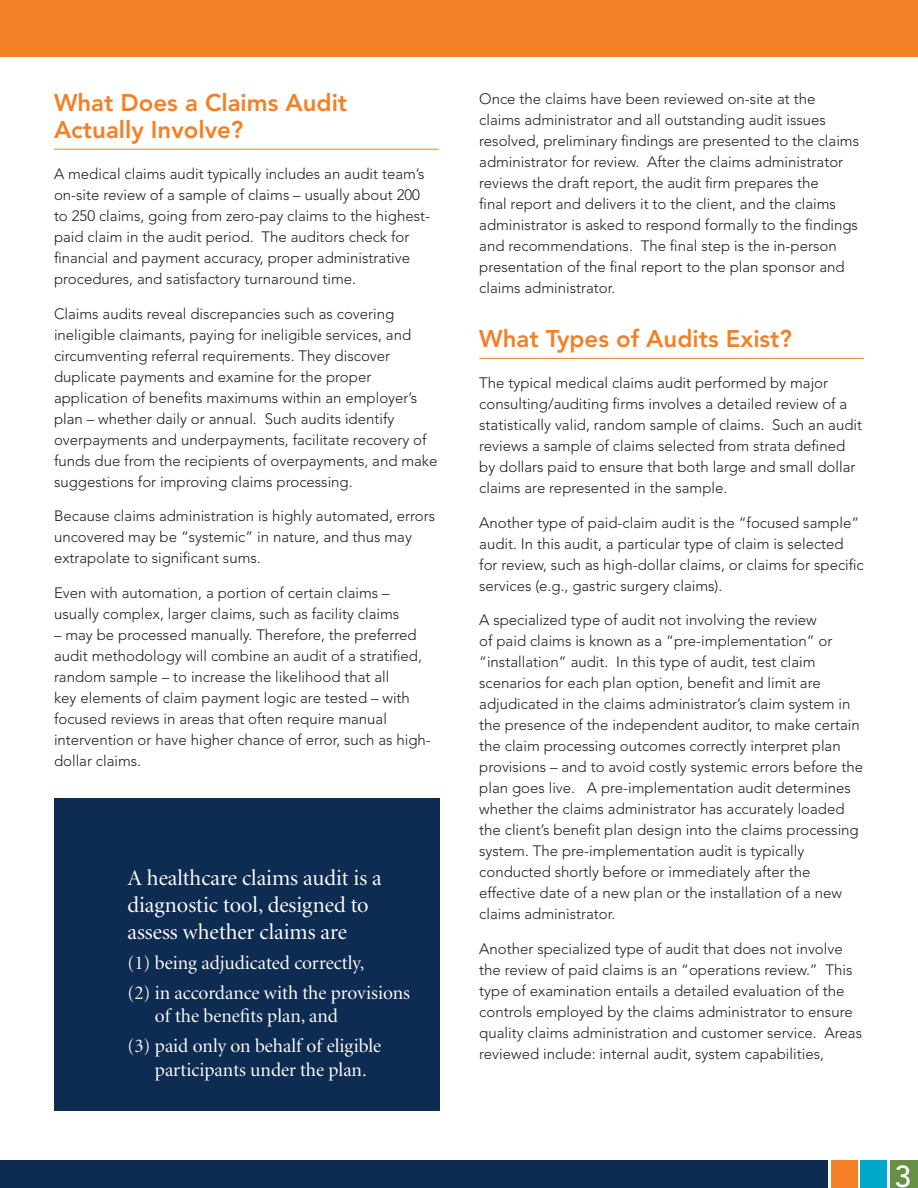
<style>
.page{position:relative;width:918px;height:1188px;background:#fff}
.page>*{position:absolute;margin:0;border:0;box-sizing:border-box;transform-origin:0 0}
.t1{font:500 30px "Avenir LT Std";color:#fff}
.Paragraph_Style_2{font:800 24px/27px "Avenir LT Std";color:#f48026}
.t2{font:22.5px/27px "Minion Display";color:#fff}
.t3{font:19.5px/23.4px "Minion Display";color:#fff}
.t4{font:300 15px/21px "Avenir LT Std";color:#231f20}
</style>
<div class="page">
<hr style="left:54px;top:149px;width:385px;height:1px;background:#f48026">
<hr style="left:479px;top:358px;width:385px;height:1px;background:#f48026">
<div style="left:0;top:0;width:918px;height:56px;background:#f48026"></div>
<div style="left:54px;top:799px;width:386px;height:312px;background:#0e2b51"></div>
<div style="left:890px;top:1160px;width:28px;height:28px;background:#669046"></div>
<div style="left:860px;top:1160px;width:27px;height:28px;background:#00a9cc"></div>
<div style="left:831px;top:1160px;width:27px;height:28px;background:#f48026"></div>
<div style="left:0;top:1160px;width:828px;height:28px;background:#0e2b51"></div>
<p class="Paragraph_Style_2" style="left:54px;top:89px;width:295px">What Does a Claims Audit<br>Actually Involve?</p>
<p class="t4" style="left:54px;top:164px;width:378px">A medical claims audit typically includes an audit team’s on-site review of a sample of claims – usually about 200 to 250 claims, going from zero-pay claims to the highest&shy;paid claim in the audit period. The auditors check for financial and payment accuracy, proper administrative procedures, and satisfactory turnaround time.</p>
<p class="t4" style="left:54px;top:303px;width:385px">Claims audits reveal discrepancies such as covering ineligible claimants, paying for ineligible services, and circumventing referral requirements. They discover duplicate payments and examine for the proper application of benefits maximums within an employer’s plan – whether daily or annual. Such audits identify overpayments and underpayments, facilitate recovery of funds due from the recipients of overpayments, and make suggestions for improving claims processing.</p>
<p class="t4" style="left:54px;top:506px;width:383px">Because claims administration is highly automated, errors uncovered may be “systemic” in nature, and thus may extrapolate to significant sums.</p>
<p class="t4" style="left:54px;top:582px;width:347px">Even with automation, a portion of certain claims – usually complex, larger claims, such as facility claims</p>
<p class="t4" style="left:54px;top:624px;width:378px">– may be processed manually. Therefore, the preferred audit methodology will combine an audit of a stratified, random sample – to increase the likelihood that all<br>key elements of claim payment logic are tested – with focused reviews in areas that often require manual intervention or have higher chance of error, such as high&shy;dollar claims.</p>
<p class="t2" style="left:127px;top:865px;width:256px">A healthcare claims audit is a diagnostic tool, designed to assess whether claims are</p>
<p class="t3" style="left:127px;top:952px;width:238px">(1) being adjudicated correctly,</p>
<p class="t3" style="left:155px;top:982px;width:257px;text-indent:-27px">(2) in accordance with the provisions of the benefits plan, and</p>
<p class="t3" style="left:155px;top:1035px;width:228px;text-indent:-27px">(3) paid only on behalf of eligible participants under the plan.</p>
<p class="t4" style="left:479px;top:89px;width:381px">Once the claims have been reviewed on-site at the claims administrator and all outstanding audit issues resolved, preliminary findings are presented to the claims administrator for review. After the claims administrator reviews the draft report, the audit firm prepares the<br>final report and delivers it to the client, and the claims administrator is asked to respond formally to the findings and recommendations. The final step is the in-person presentation of the final report to the plan sponsor and claims administrator.</p>
<p class="Paragraph_Style_2" style="left:479px;top:325px;width:314px">What Types of Audits Exist?</p>
<p class="t4" style="left:479px;top:373px;width:384px">The typical medical claims audit performed by major consulting/auditing firms involves a detailed review of a statistically valid, random sample of claims. Such an audit reviews a sample of claims selected from strata defined by dollars paid to ensure that both large and small dollar claims are represented in the sample.</p>
<p class="t4" style="left:479px;top:512px;width:386px">Another type of paid-claim audit is the “focused sample” audit. In this audit, a particular type of claim is selected for review, such as high-dollar claims, or claims for specific services (e.g., gastric surgery claims).</p>
<p class="t4" style="left:479px;top:610px;width:385px">A specialized type of audit not involving the review<br>of paid claims is known as a “pre-implementation” or “installation” audit. In this type of audit, test claim scenarios for each plan option, benefit and limit are adjudicated in the claims administrator’s claim system in the presence of the independent auditor, to make certain the claim processing outcomes correctly interpret plan provisions – and to avoid costly systemic errors before the plan goes live. A pre-implementation audit determines whether the claims administrator has accurately loaded the client’s benefit plan design into the claims processing system. The pre-implementation audit is typically conducted shortly before or immediately after the effective date of a new plan or the installation of a new claims administrator.</p>
<p class="t4" style="left:479px;top:938px;width:384px">Another specialized type of audit that does not involve the review of paid claims is an “operations review.” This type of examination entails a detailed evaluation of the controls employed by the claims administrator to ensure quality claims administration and customer service. Areas reviewed include: internal audit, system capabilities,</p>
<p class="t1" style="left:895px;top:1159px;width:18px">3</p>
</div>
